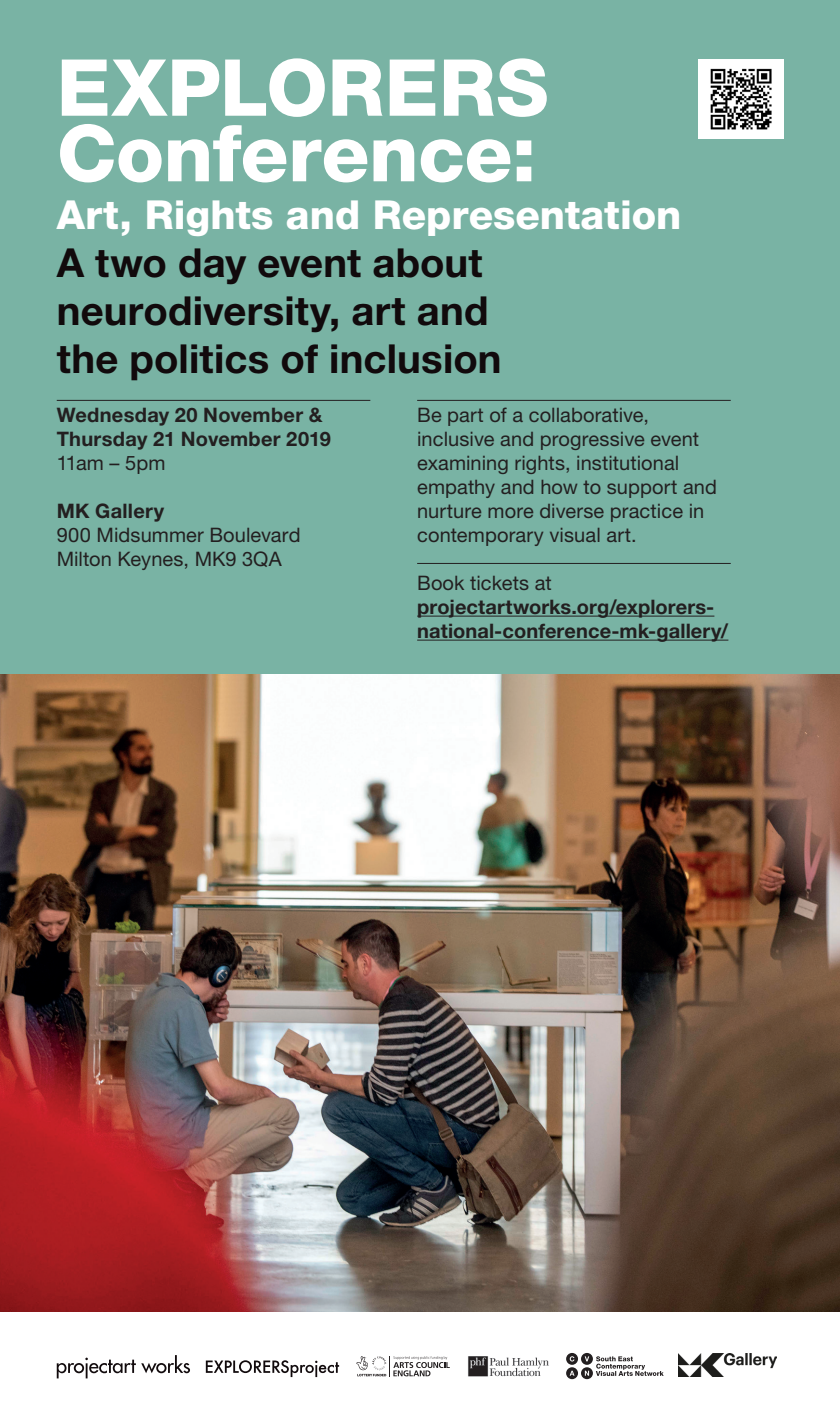
<style>
.page{position:relative;width:840px;height:1418px;background:#fff}
.page>*{position:absolute;margin:0;border:0;box-sizing:border-box;transform-origin:0 0}
.t1{font:800 78.6px/65.6px "Helvetica Neue LT Std";letter-spacing:-.005em;color:#fff}
.t2{font:700 40px/48px "Helvetica Neue LT Std";letter-spacing:.005em;color:#110a0c}
.t3{font:800 40px "Helvetica Neue LT Std";color:#fff}
.t4{font:20px/24px "Helvetica Neue LT Std";letter-spacing:.005em;color:#231f20}
.t5{font:700 20px/24px "Helvetica Neue LT Std";letter-spacing:.005em;color:#231f20}
</style>
<div class="page">
<div style="left:0;top:0;width:839px;height:1304px;background:#79b3a4"></div>
<hr style="left:417px;top:615px;width:297px;height:1px;background:#231f20">
<hr style="left:417px;top:639px;width:311px;height:1px;background:#231f20">
<img style="left:0;top:675px;width:839px;height:636px">
<hr style="left:57px;top:400px;width:313px;height:1px;background:#231f20">
<hr style="left:417px;top:563px;width:313px;height:1px;background:#231f20">
<hr style="left:417px;top:400px;width:313px;height:1px;background:#231f20">
<img style="left:698px;top:60px;width:84px;height:78px">
<img style="left:468px;top:1356px;width:81px;height:21px">
<svg style="left:356px;top:1356px;width:93px;height:20px"></svg>
<svg style="left:565px;top:1352px;width:12px;height:12px"></svg>
<svg style="left:580px;top:1352px;width:12px;height:12px"></svg>
<svg style="left:569px;top:1356px;width:5px;height:5px"></svg>
<svg style="left:584px;top:1356px;width:5px;height:5px"></svg>
<svg style="left:565px;top:1367px;width:12px;height:12px"></svg>
<svg style="left:580px;top:1367px;width:12px;height:12px"></svg>
<svg style="left:569px;top:1370px;width:5px;height:5px"></svg>
<svg style="left:584px;top:1370px;width:4px;height:5px"></svg>
<svg style="left:596px;top:1356px;width:67px;height:19px"></svg>
<img style="left:678px;top:1353px;width:98px;height:23px">
<svg style="left:206px;top:1360px;width:133px;height:16px"></svg>
<svg style="left:57px;top:1355px;width:133px;height:23px"></svg>
<h1 class="t1" style="left:57px;top:55px;width:493px">EXPLORERS<br>Conference:</h1>
<h2 class="t3" style="left:57px;top:191px;width:625px">Art, Rights and Representation</h2>
<h2 class="t2" style="left:57px;top:238px;width:446px">A two day event about neurodiversity, art and the politics of inclusion</h2>
<p class="t4" style="left:417px;top:402px;width:301px">Be part of a collaborative, inclusive and progressive event examining rights, institutional empathy and how to support and nurture more diverse practice in contemporary visual art.</p>
<p class="t4" style="left:417px;top:570px;width:136px">Book tickets at</p>
<p class="t5" style="left:417px;top:594px;width:312px">projectartworks.org/explorers&shy;national-conference-mk-gallery/</p>
<p class="t5" style="left:57px;top:402px;width:275px">Wednesday 20 November &amp;<br>Thursday 21 November 2019</p>
<p class="t4" style="left:57px;top:450px;width:110px">11am – 5pm</p>
<p class="t5" style="left:57px;top:498px;width:109px">MK Gallery</p>
<p class="t4" style="left:57px;top:522px;width:245px">900 Midsummer Boulevard<br>Milton Keynes, MK9 3QA</p>
</div>
